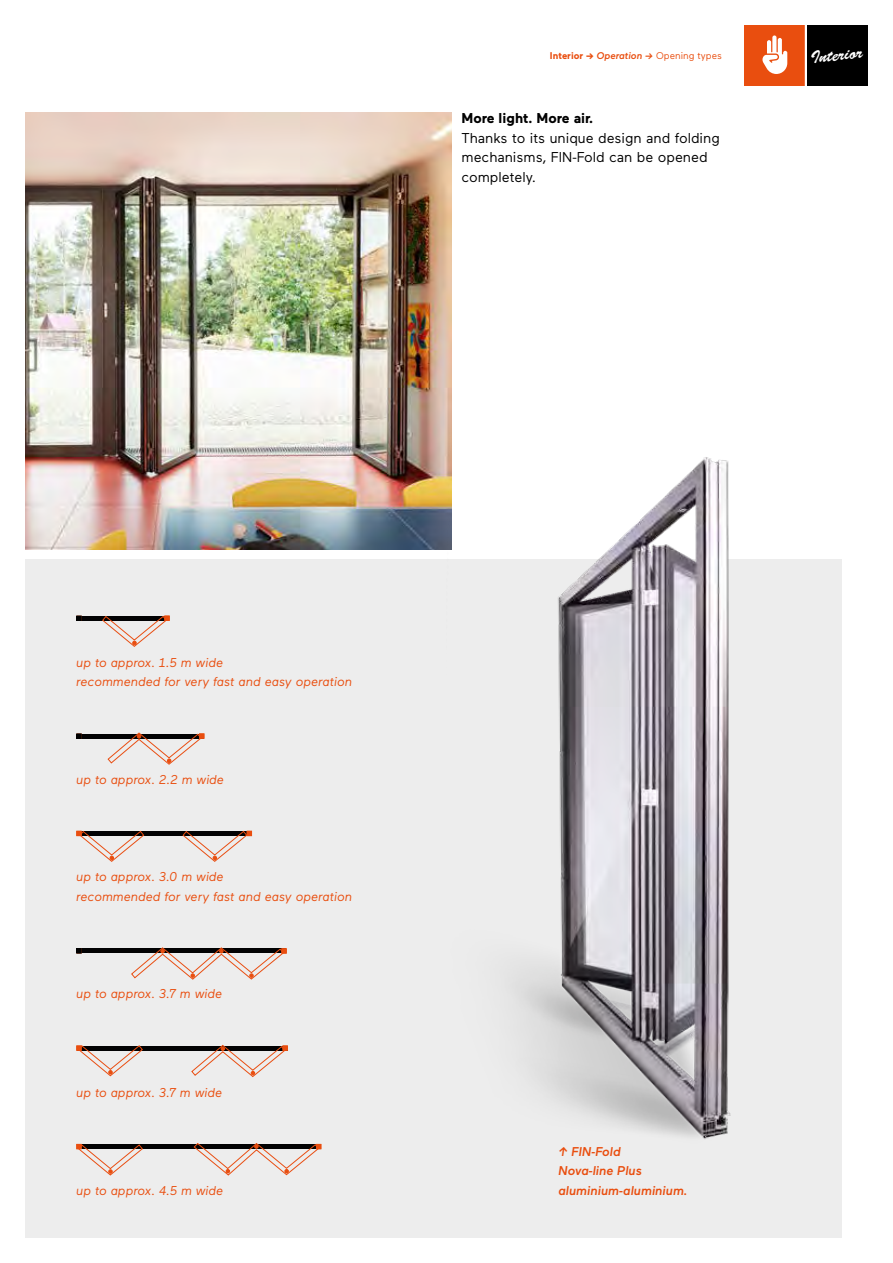
<style>
.page{position:relative;width:893px;height:1263px;background:#fff}
.page>*{position:absolute;margin:0;border:0;box-sizing:border-box;transform-origin:0 0}
.t1{font:17.55px "Brush Script Std";color:#fff}
.t2{font:14.25px/19.5px "Maax Finstral";color:#000}
.t3{font:700 14.25px "Maax Finstral";color:#000}
.t4{font:italic 12.75px/19.5px "Maax Finstral";color:#e94e0f}
.t5{font:italic 500 12.75px/19.5px "Maax Finstral";color:#e94e0f}
.t6{font:9.75px "Maax Finstral";color:#e94e0f}
.s1{font-weight:700}
.s2{font-weight:500;font-style:italic}
</style>
<div class="page">
<div style="left:26px;top:559px;width:816px;height:678px;background:#ededed"></div>
<hr style="left:77px;top:616px;width:92px;height:4px;background:#020203">
<svg style="left:76px;top:615px;width:6px;height:6px"></svg>
<svg style="left:102px;top:615px;width:68px;height:32px"></svg>
<hr style="left:77px;top:734px;width:127px;height:4px;background:#020203">
<svg style="left:76px;top:733px;width:6px;height:6px"></svg>
<svg style="left:107px;top:732px;width:97px;height:33px"></svg>
<hr style="left:77px;top:831px;width:174px;height:4px;background:#020203">
<svg style="left:182px;top:830px;width:70px;height:32px"></svg>
<svg style="left:76px;top:830px;width:68px;height:32px"></svg>
<hr style="left:77px;top:949px;width:209px;height:4px;background:#020203">
<svg style="left:76px;top:948px;width:6px;height:6px"></svg>
<svg style="left:131px;top:947px;width:156px;height:33px"></svg>
<img style="left:26px;top:113px;width:425px;height:436px">
<hr style="left:77px;top:1046px;width:210px;height:4px;background:#020203">
<svg style="left:191px;top:1044px;width:97px;height:33px"></svg>
<svg style="left:76px;top:1045px;width:67px;height:31px"></svg>
<div style="left:77px;top:1144px;width:244px;height:5px;background:#020203"></div>
<svg style="left:76px;top:1144px;width:67px;height:32px"></svg>
<svg style="left:193px;top:1143px;width:128px;height:33px"></svg>
<div style="left:742px;top:23px;width:65px;height:65px;border:4px solid #fff"></div>
<div style="left:744px;top:26px;width:60px;height:60px;background:#e94e0f"></div>
<svg style="left:762px;top:35px;width:25px;height:39px"></svg>
<div style="left:805px;top:23px;width:65px;height:65px;border:4px solid #fff"></div>
<div style="left:807px;top:26px;width:60px;height:60px;background:#000"></div>
<img style="left:446px;top:432px;width:285px;height:707px">
<p class="t6" style="left:550px;top:49px;width:173px"><span class="s1">Interior →</span> <span class="s2">Operation →</span> Opening types</p>
<p class="t3" style="left:461px;top:109px;width:133px">More light. More air.</p>
<p class="t2" style="left:461px;top:128px;width:260px">Thanks to its unique design and folding mechanisms, FIN-Fold can be opened completely.</p>
<h1 class="t1" style="left:810px;top:47px;width:54px;rotate:-5deg">Interior</h1>
<p class="t4" style="left:76px;top:652px;width:277px">up to approx. 1.5 m wide<br>recommended for very fast and easy operation</p>
<p class="t4" style="left:76px;top:769px;width:149px">up to approx. 2.2 m wide</p>
<p class="t4" style="left:76px;top:866px;width:277px">up to approx. 3.0 m wide<br>recommended for very fast and easy operation</p>
<p class="t4" style="left:76px;top:983px;width:147px">up to approx. 3.7 m wide</p>
<p class="t4" style="left:76px;top:1082px;width:147px">up to approx. 3.7 m wide</p>
<p class="t4" style="left:76px;top:1180px;width:149px">up to approx. 4.5 m wide</p>
<p class="t5" style="left:558px;top:1141px;width:131px">↑ FIN-Fold<br>Nova-line Plus aluminium-aluminium.</p>
</div>
